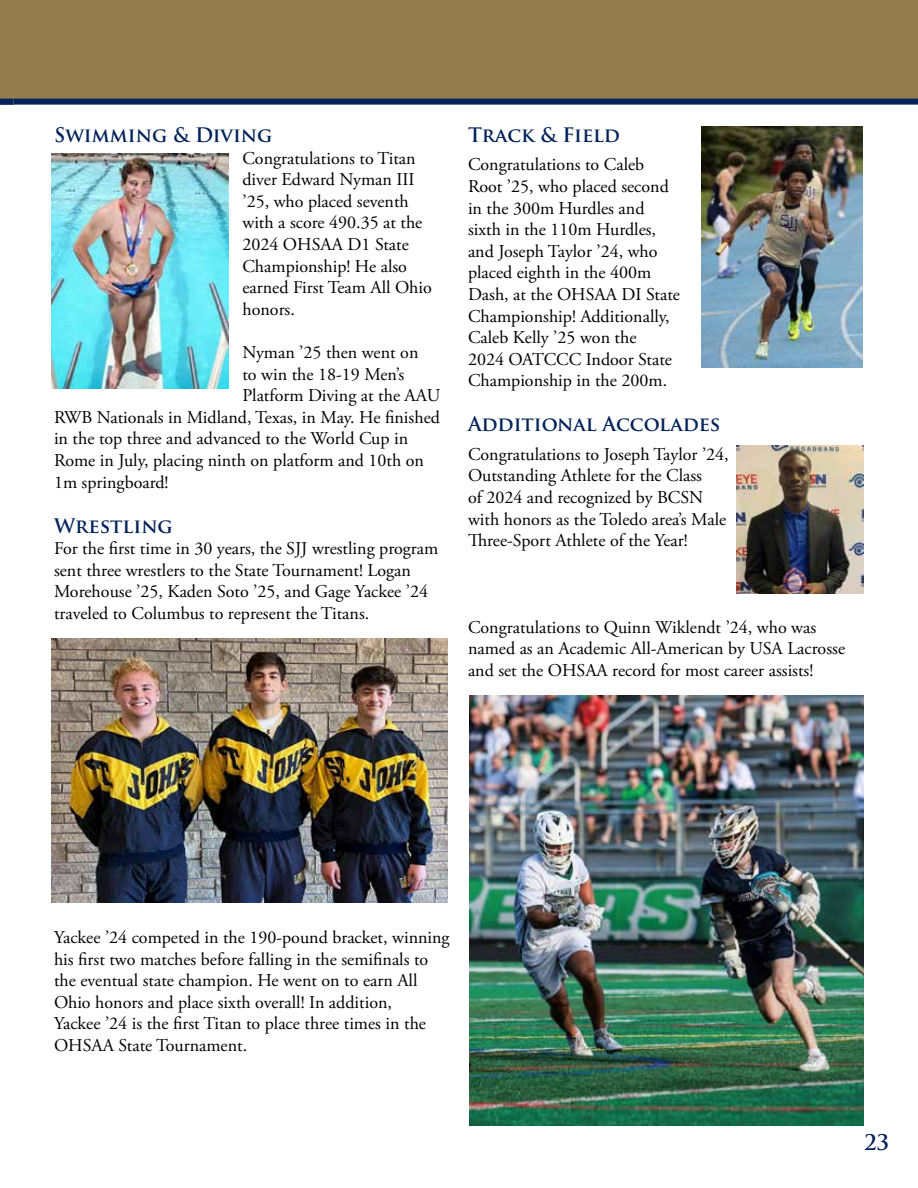
<style>
.page{position:relative;width:918px;height:1188px;background:#fff}
.page>*{position:absolute;margin:0;border:0;box-sizing:border-box;transform-origin:0 0}
.t1{font:700 21px "Trajan Pro";color:#002159}
.t2{font:700 19.5px "Trajan Pro";color:#002159}
.t3{font:18px/21.6px "Adobe Garamond Pro";color:#000}
</style>
<div class="page">
<div style="left:0;top:0;width:918px;height:103px;background:#947c4e"></div>
<div style="left:0;top:99px;width:918px;height:6px;background:#002159"></div>
<img style="left:52px;top:639px;width:396px;height:264px">
<img style="left:702px;top:127px;width:160px;height:240px">
<img style="left:737px;top:446px;width:127px;height:147px">
<img style="left:52px;top:153px;width:177px;height:235px">
<img style="left:470px;top:696px;width:394px;height:429px">
<p class="t2" style="left:54px;top:123px;width:220px">Swimming &amp; Diving</p>
<p class="t3" style="left:242px;top:148px;width:191px">Congratulations to Titan diver Edward Nyman III ’25, who placed seventh with a score 490.35 at the<br>2024 OHSAA D1 State<br>Championship! He also earned First Team All Ohio honors.</p>
<p class="t3" style="left:242px;top:342px;width:178px">Nyman ’25 then went on</p>
<p class="t3" style="left:242px;top:364px;width:163px">to win the 18-19 Men’s</p>
<p class="t3" style="left:242px;top:385px;width:199px">Platform Diving at the AAU</p>
<p class="t3" style="left:54px;top:407px;width:387px">RWB Nationals in Midland, Texas, in May. He finished</p>
<p class="t3" style="left:54px;top:429px;width:356px">in the top three and advanced to the World Cup in</p>
<p class="t3" style="left:54px;top:450px;width:372px">Rome in July, placing ninth on platform and 10th on</p>
<p class="t3" style="left:54px;top:472px;width:116px">1m springboard!</p>
<p class="t2" style="left:54px;top:513px;width:120px">Wrestling</p>
<p class="t3" style="left:54px;top:538px;width:386px">For the first time in 30 years, the SJJ wrestling program sent three wrestlers to the State Tournament! Logan Morehouse ’25, Kaden Soto ’25, and Gage Yackee ’24 traveled to Columbus to represent the Titans.</p>
<p class="t2" style="left:468px;top:123px;width:154px">Track &amp; Field</p>
<p class="t3" style="left:468px;top:155px;width:214px">Congratulations to Caleb<br>Root ’25, who placed second in the 300m Hurdles and sixth in the 110m Hurdles, and Joseph Taylor ’24, who placed eighth in the 400m<br>Dash, at the OHSAA DI State<br>Championship! Additionally,<br>Caleb Kelly ’25 won the<br>2024 OATCCC Indoor State<br>Championship in the 200m.</p>
<p class="t2" style="left:468px;top:412px;width:254px">Additional Accolades</p>
<p class="t3" style="left:468px;top:444px;width:262px">Congratulations to Joseph Taylor ’24, Outstanding Athlete for the Class<br>of 2024 and recognized by BCSN with honors as the Toledo area’s Male Three-Sport Athlete of the Year!</p>
<p class="t3" style="left:468px;top:617px;width:379px">Congratulations to Quinn Wiklendt ’24, who was named as an Academic All-American by USA Lacrosse and set the OHSAA record for most career assists!</p>
<p class="t3" style="left:54px;top:927px;width:397px">Yackee ’24 competed in the 190-pound bracket, winning his first two matches before falling in the semifinals to the eventual state champion. He went on to earn All Ohio honors and place sixth overall! In addition,<br>Yackee ’24 is the first Titan to place three times in the OHSAA State Tournament.</p>
<p class="t1" style="left:864px;top:1129px;width:27px">23</p>
</div>
